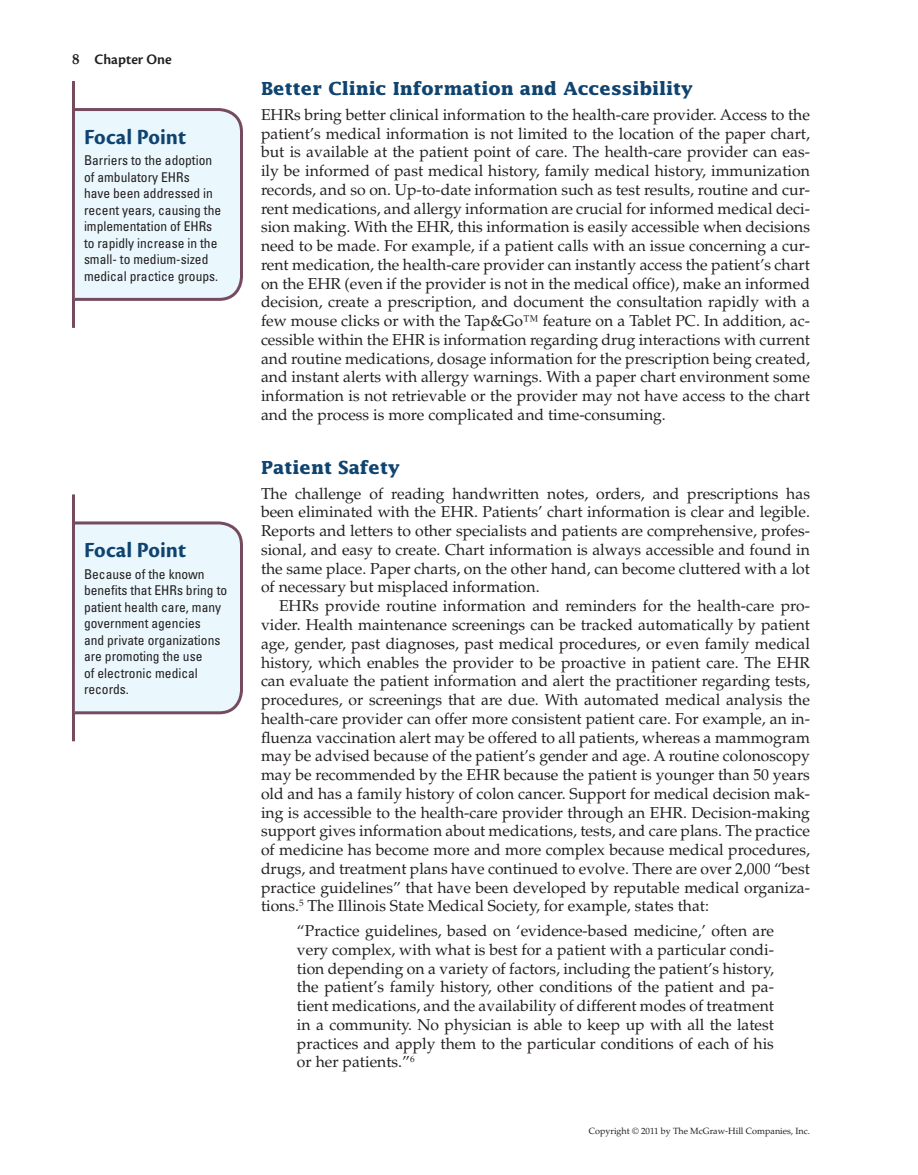
<style>
.page{position:relative;width:918px;height:1175px;background:#fff}
.page>*{position:absolute;margin:0;border:0;box-sizing:border-box;transform-origin:0 0}
.t1{font:700 22.5px "Cronos Pro";color:#0f4470}
.t2{font:700 18px "Lucida Std";color:#0f4470}
.t3{font:15.75px/18.8px "Palatino LT Std";color:#231f20;text-align:justify}
.t4{font:600 15px "Cronos Pro";color:#231f20}
.t5{font:condensed 13.5px/16.5px "Univers LT Std";color:#231f20}
.t6{font:9px "Palatino LT Std";color:#231f20}
.s1{font-family:"Palatino LT Std";font-weight:700}
</style>
<div class="page">
<hr style="left:72px;top:81px;width:3px;height:247px;background:#764b60">
<hr style="left:72px;top:494px;width:3px;height:247px;background:#764b60">
<svg style="left:74px;top:108px;width:169px;height:193px;background:#e3edf4"></svg>
<svg style="left:74px;top:521px;width:169px;height:194px;background:#e4eef4"></svg>
<p class="t4" style="left:72px;top:54px;width:101px"><span class="s1">8</span> Chapter One</p>
<h1 class="t1" style="left:84px;top:128px;width:104px">Focal Point</h1>
<p class="t5" style="left:84px;top:153px;width:139px">Barriers to the adoption of ambulatory EHRs<br>have been addressed in recent years, causing the implementation of EHRs to rapidly increase in the small- to medium-sized medical practice groups.</p>
<h1 class="t1" style="left:84px;top:541px;width:104px">Focal Point</h1>
<p class="t5" style="left:84px;top:566px;width:145px">Because of the known benefits that EHRs bring to patient health care, many government agencies<br>and private organizations are promoting the use<br>of electronic medical records.</p>
<p class="t2" style="left:261px;top:81px;width:433px">Better Clinic Information and Accessibility</p>
<p class="t3" style="left:261px;top:107px;width:551px">EHRs bring better clinical information to the health-care provider. Access to the patient’s medical information is not limited to the location of the paper chart, but is available at the patient point of care. The health-care provider can eas&shy;ily be informed of past medical history, family medical history, immunization records, and so on. Up-to-date information such as test results, routine and cur&shy;rent medications, and allergy information are crucial for informed medical deci&shy;sion making. With the EHR, this information is easily accessible when decisions need to be made. For example, if a patient calls with an issue concerning a cur&shy;rent medication, the health-care provider can instantly access the patient’s chart on the EHR (even if the provider is not in the medical office), make an informed decision, create a prescription, and document the consultation rapidly with a few mouse clicks or with the Tap&amp;Go™ feature on a Tablet PC. In addition, ac&shy;cessible within the EHR is information regarding drug interactions with current and routine medications, dosage information for the prescription being created, and instant alerts with allergy warnings. With a paper chart environment some information is not retrievable or the provider may not have access to the chart and the process is more complicated and time-consuming.</p>
<p class="t2" style="left:261px;top:460px;width:140px">Patient Safety</p>
<p class="t3" style="left:261px;top:486px;width:551px">The challenge of reading handwritten notes, orders, and prescriptions has been eliminated with the EHR. Patients’ chart information is clear and legible.<br>Reports and letters to other specialists and patients are comprehensive, profes&shy;sional, and easy to create. Chart information is always accessible and found in the same place. Paper charts, on the other hand, can become cluttered with a lot of necessary but misplaced information.</p>
<p class="t3" style="left:261px;top:598px;width:551px;text-indent:18px">EHRs provide routine information and reminders for the health-care pro&shy;vider. Health maintenance screenings can be tracked automatically by patient age, gender, past diagnoses, past medical procedures, or even family medical history, which enables the provider to be proactive in patient care. The EHR can evaluate the patient information and alert the practitioner regarding tests, procedures, or screenings that are due. With automated medical analysis the health-care provider can offer more consistent patient care. For example, an in&shy;fluenza vaccination alert may be offered to all patients, whereas a mammogram may be advised because of the patient’s gender and age. A routine colonoscopy may be recommended by the EHR because the patient is younger than 50 years old and has a family history of colon cancer. Support for medical decision mak&shy;ing is accessible to the health-care provider through an EHR. Decision-making support gives information about medications, tests, and care plans. The practice of medicine has become more and more complex because medical procedures, drugs, and treatment plans have continued to evolve. There are over 2,000 “best practice guidelines” that have been developed by reputable medical organiza&shy;tions.<sup>5</sup> The Illinois State Medical Society, for example, states that:</p>
<p class="t3" style="left:297px;top:923px;width:479px">“Practice guidelines, based on ‘evidence-based medicine,’ often are very complex, with what is best for a patient with a particular condi&shy;tion depending on a variety of factors, including the patient’s history, the patient’s family history, other conditions of the patient and pa&shy;tient medications, and the availability of different modes of treatment in a community. No physician is able to keep up with all the latest practices and apply them to the particular conditions of each of his or her patients.”<sup>6</sup></p>
<p class="t6" style="left:589px;top:1128px;width:223px">Copyright © 2011 by The McGraw-Hill Companies, Inc.</p>
</div>
